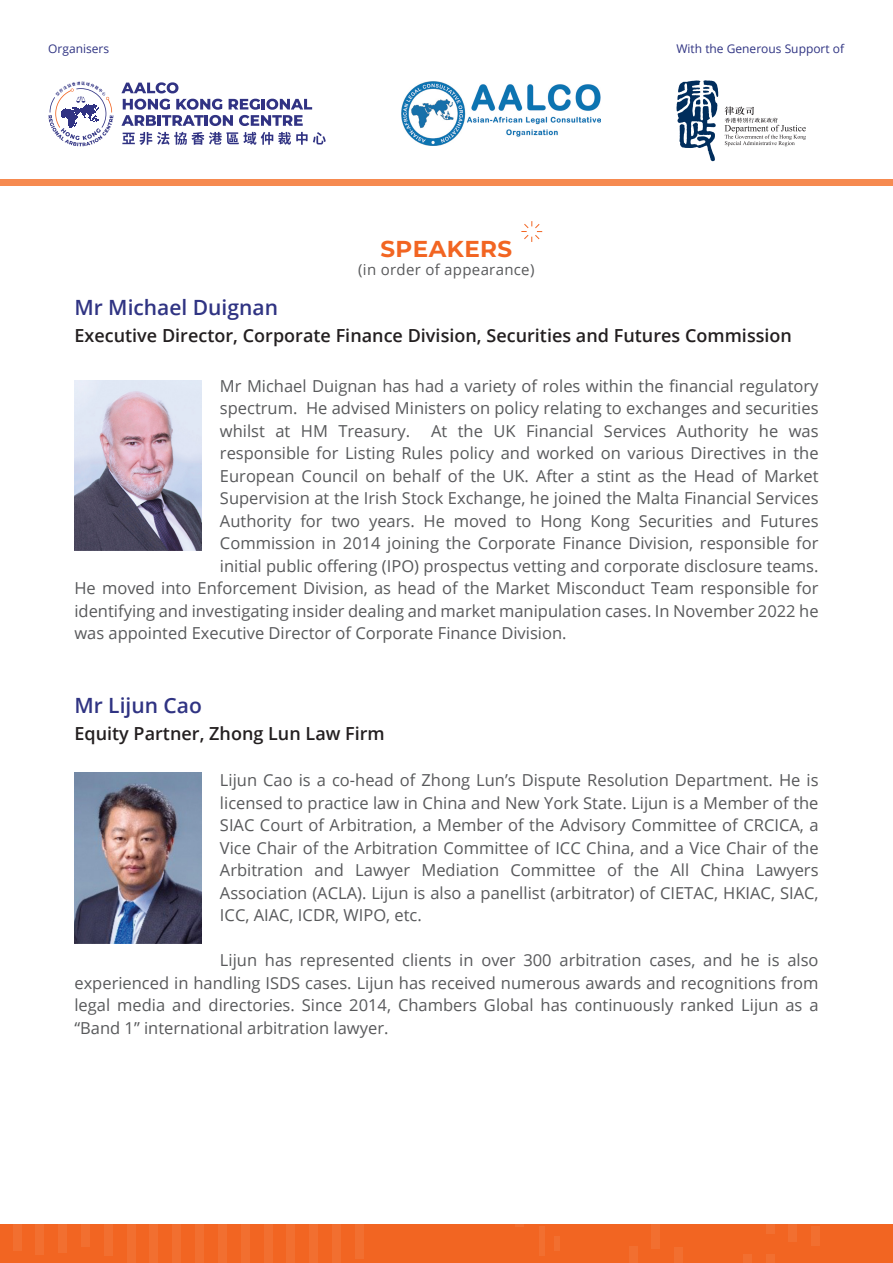
<style>
.page{position:relative;width:893px;height:1263px;background:#fff}
.page>*{position:absolute;margin:0;border:0;box-sizing:border-box;transform-origin:0 0}
.t1{font:700 22.95px "Montserrat";letter-spacing:.02em;color:#f26522}
.t2{font:600 21px "Open Sans";color:#303483}
.t3{font:600 18px "Open Sans";color:#231f20}
.t4{font:16.5px/22.5px "Open Sans";color:#58595b;text-align:justify}
.t5{font:15px "Open Sans";letter-spacing:.02em;color:#58595b}
.t6{font:12px "Open Sans";color:#303483}
</style>
<div class="page">
<div style="left:0;top:1224px;width:893px;height:39px;background:#f26522"></div>
<svg style="left:13px;top:1224px;width:8px;height:27px"></svg>
<div style="left:36px;top:1049px;width:8px;height:206px;background:#fff"></div>
<div style="left:59px;top:1052px;width:8px;height:200px;background:#fff"></div>
<div style="left:81px;top:1043px;width:9px;height:203px;background:#fff"></div>
<div style="left:104px;top:1042px;width:8px;height:214px;background:#fff"></div>
<svg style="left:127px;top:1224px;width:8px;height:39px"></svg>
<svg style="left:150px;top:1224px;width:8px;height:39px"></svg>
<svg style="left:173px;top:1224px;width:8px;height:39px"></svg>
<svg style="left:195px;top:1224px;width:9px;height:39px"></svg>
<svg style="left:218px;top:1224px;width:8px;height:39px"></svg>
<svg style="left:241px;top:1224px;width:8px;height:39px"></svg>
<svg style="left:264px;top:1224px;width:8px;height:39px"></svg>
<svg style="left:287px;top:1224px;width:8px;height:39px"></svg>
<svg style="left:310px;top:1224px;width:8px;height:39px"></svg>
<svg style="left:332px;top:1224px;width:9px;height:39px"></svg>
<svg style="left:355px;top:1224px;width:8px;height:34px"></svg>
<div style="left:515px;top:1010px;width:8px;height:216px;background:#fff"></div>
<div style="left:539px;top:1226px;width:6px;height:29px;background:#f26f30"></div>
<div style="left:629px;top:1246px;width:8px;height:17px;background:#f26f30"></div>
<div style="left:652px;top:948px;width:8px;height:300px;background:#fff"></div>
<div style="left:675px;top:1247px;width:8px;height:16px;background:#f26f30"></div>
<div style="left:743px;top:1254px;width:8px;height:9px;background:#f26f30"></div>
<svg style="left:766px;top:1224px;width:8px;height:10px"></svg>
<div style="left:555px;top:1236px;width:5px;height:14px;background:#f26f30"></div>
<div style="left:766px;top:1254px;width:8px;height:9px;background:#f26f30"></div>
<svg style="left:789px;top:1224px;width:8px;height:18px"></svg>
<div style="left:812px;top:1226px;width:8px;height:20px;background:#f26f30"></div>
<div style="left:0;top:179px;width:893px;height:7px;background:#f68a50"></div>
<img style="left:402px;top:82px;width:199px;height:64px">
<svg style="left:121px;top:82px;width:57px;height:11px"></svg>
<svg style="left:121px;top:99px;width:191px;height:27px"></svg>
<svg style="left:122px;top:132px;width:204px;height:13px"></svg>
<svg style="left:48px;top:82px;width:65px;height:64px"></svg>
<svg style="left:676px;top:80px;width:42px;height:81px"></svg>
<svg style="left:725px;top:106px;width:81px;height:40px"></svg>
<img style="left:74px;top:380px;width:128px;height:171px">
<img style="left:74px;top:773px;width:128px;height:170px">
<svg style="left:521px;top:221px;width:21px;height:21px"></svg>
<p class="t6" style="left:48px;top:40px;width:62px">Organisers</p>
<p class="t6" style="left:676px;top:40px;width:169px">With the Generous Support of</p>
<h1 class="t1" style="left:380px;top:232px;width:133px">SPEAKERS</h1>
<p class="t5" style="left:358px;top:259px;width:178px">(in order of appearance)</p>
<p class="t2" style="left:74px;top:293px;width:205px">Mr Michael Duignan</p>
<p class="t3" style="left:74px;top:323px;width:719px">Executive Director, Corporate Finance Division, Securities and Futures Commission</p>
<p class="t4" style="left:220px;top:374px;width:600px">Mr Michael Duignan has had a variety of roles within the financial regulatory spectrum. He advised Ministers on policy relating to exchanges and securities whilst at HM Treasury.</p>
<p class="t4" style="left:431px;top:419px;width:389px">At the UK Financial Services Authority he was</p>
<p class="t4" style="left:220px;top:442px;width:600px">responsible for Listing Rules policy and worked on various Directives in the</p>
<p class="t4" style="left:220px;top:464px;width:600px">European Council on behalf of the UK. After a stint as the Head of Market</p>
<p class="t4" style="left:220px;top:487px;width:600px">Supervision at the Irish Stock Exchange, he joined the Malta Financial Services</p>
<p class="t4" style="left:220px;top:509px;width:600px">Authority for two years. He moved to Hong Kong Securities and Futures</p>
<p class="t4" style="left:220px;top:532px;width:600px">Commission in 2014 joining the Corporate Finance Division, responsible for</p>
<p class="t4" style="left:220px;top:554px;width:600px">initial public offering (IPO) prospectus vetting and corporate disclosure teams.</p>
<p class="t4" style="left:74px;top:577px;width:746px">He moved into Enforcement Division, as head of the Market Misconduct Team responsible for</p>
<p class="t4" style="left:74px;top:599px;width:746px">identifying and investigating insider dealing and market manipulation cases. In November 2022 he</p>
<p class="t4" style="left:74px;top:622px;width:494px">was appointed Executive Director of Corporate Finance Division.</p>
<p class="t2" style="left:74px;top:690px;width:129px">Mr Lijun Cao</p>
<p class="t3" style="left:74px;top:721px;width:312px">Equity Partner, Zhong Lun Law Firm</p>
<p class="t4" style="left:220px;top:768px;width:600px">Lijun Cao is a co-head of Zhong Lun’s Dispute Resolution Department. He is licensed to practice law in China and New York State. Lijun is a Member of the SIAC Court of Arbitration, a Member of the Advisory Committee of CRCICA, a Vice Chair of the Arbitration Committee of ICC China, and a Vice Chair of the Arbitration and Lawyer Mediation Committee of the All China Lawyers Association (ACLA). Lijun is also a panellist (arbitrator) of CIETAC, HKIAC, SIAC, ICC, AIAC, ICDR, WIPO, etc.</p>
<p class="t4" style="left:74px;top:948px;width:746px;text-indent:146px">Lijun has represented clients in over 300 arbitration cases, and he is also experienced in handling ISDS cases. Lijun has received numerous awards and recognitions from legal media and directories. Since 2014, Chambers Global has continuously ranked Lijun as a “Band 1” international arbitration lawyer.</p>
</div>
